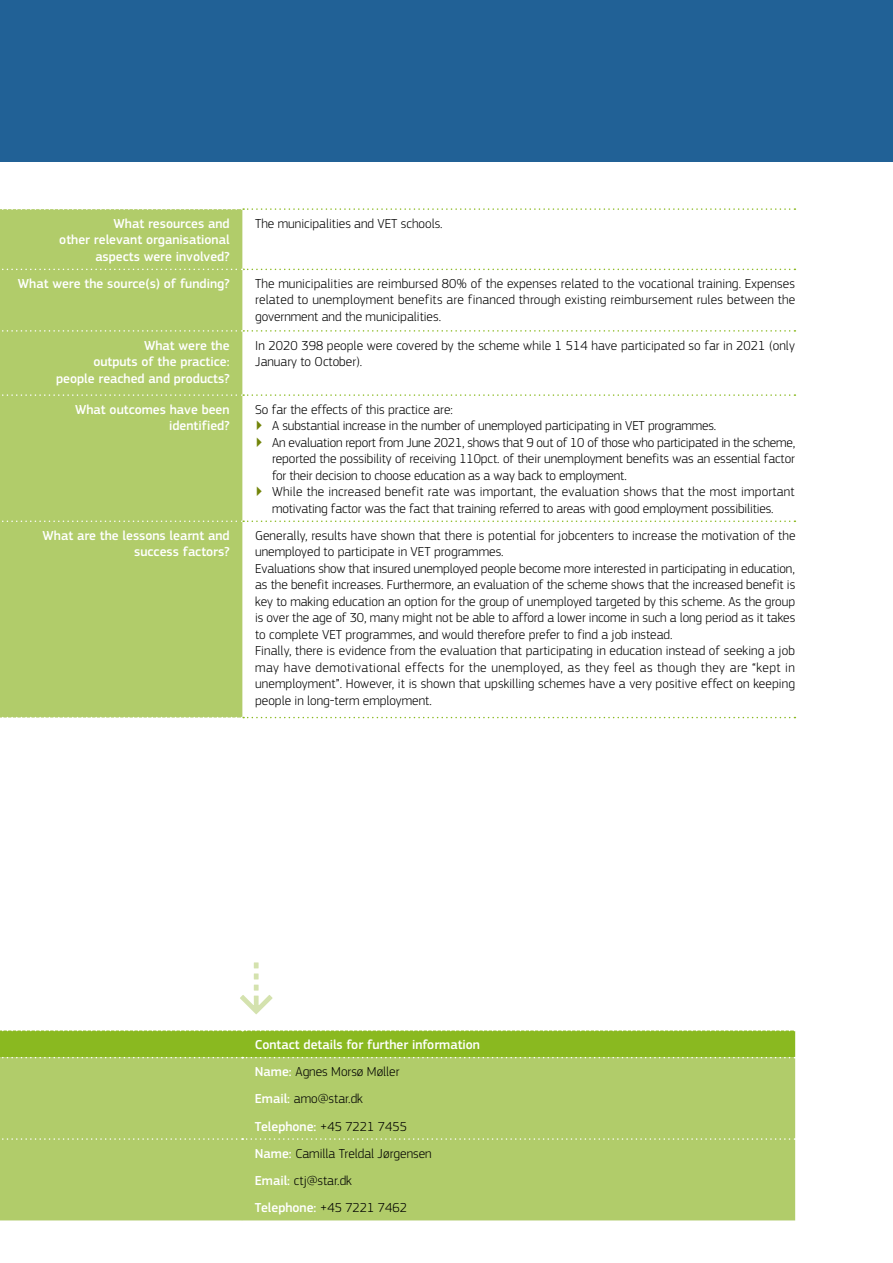
<style>
.page{position:relative;width:893px;height:1263px;background:#fff}
.page>*{position:absolute;margin:0;border:0;box-sizing:border-box;transform-origin:0 0}
.t1{font:74.7px "EC Square Sans Pro";color:#d4e2ae}
.t2{font:300 13.5px/16.5px "EC Square Sans Pro";color:#000}
.t3{font:500 13.5px/16.5px "EC Square Sans Pro";color:#fff;text-align:right}
.s1{color:#728409}
.s2{font-weight:500;color:#fff}
</style>
<div class="page">
<div style="left:0;top:0;width:893px;height:162px;background:#216196"></div>
<div style="left:0;top:210px;width:242px;height:507px;background:#b1cc6a"></div>
<svg style="left:0;top:208px;width:795px;height:2px"></svg>
<svg style="left:0;top:394px;width:795px;height:2px"></svg>
<svg style="left:0;top:520px;width:795px;height:2px"></svg>
<svg style="left:0;top:717px;width:795px;height:1px"></svg>
<svg style="left:0;top:269px;width:795px;height:1px"></svg>
<svg style="left:0;top:330px;width:795px;height:2px"></svg>
<div style="left:0;top:1058px;width:795px;height:162px;background:#b1cc6a"></div>
<svg style="left:0;top:1030px;width:795px;height:28px;background:#8fbb29"></svg>
<svg style="left:0;top:1138px;width:795px;height:2px;background:#bed584"></svg>
<p class="t3" style="left:59px;top:215px;width:172px">What resources and<br>other relevant organisational aspects were involved?</p>
<p class="t2" style="left:255px;top:215px;width:189px">The municipalities and VET schools.</p>
<p class="t3" style="left:18px;top:276px;width:213px">What were the source(s) of funding?</p>
<p class="t2" style="left:255px;top:275px;width:542px;text-align:justify">The municipalities are reimbursed 80% of the expenses related to the vocational training. Expenses related to unemployment benefits are financed through existing reimbursement rules between the government and the municipalities.</p>
<p class="t3" style="left:56px;top:337px;width:175px">What were the<br>outputs of the practice: people reached and products?</p>
<p class="t2" style="left:255px;top:337px;width:541px">In 2020 398 people were covered by the scheme while 1 514 have participated so far in 2021 (only<br>January to October).</p>
<p class="t3" style="left:75px;top:401px;width:156px">What outcomes have been identified?</p>
<p class="t2" style="left:255px;top:401px;width:199px">So far the effects of this practice are:</p>
<p class="t2" style="left:255px;top:417px;width:463px"><span class="s1">▶</span> A substantial increase in the number of unemployed participating in VET programmes.</p>
<p class="t2" style="left:255px;top:434px;width:542px"><span class="s1">▶</span> An evaluation report from June 2021, shows that 9 out of 10 of those who participated in the scheme,</p>
<p class="t2" style="left:272px;top:450px;width:524px">reported the possibility of receiving 110pct. of their unemployment benefits was an essential factor</p>
<p class="t2" style="left:272px;top:467px;width:356px">for their decision to choose education as a way back to employment.</p>
<p class="t2" style="left:255px;top:483px;width:541px"><span class="s1">▶</span> While the increased benefit rate was important, the evaluation shows that the most important</p>
<p class="t2" style="left:272px;top:500px;width:503px">motivating factor was the fact that training referred to areas with good employment possibilities.</p>
<p class="t3" style="left:43px;top:527px;width:189px">What are the lessons learnt and success factors?</p>
<p class="t2" style="left:255px;top:527px;width:542px">Generally, results have shown that there is potential for jobcenters to increase the motivation of the unemployed to participate in VET programmes.<br>Evaluations show that insured unemployed people become more interested in participating in education, as the benefit increases. Furthermore, an evaluation of the scheme shows that the increased benefit is key to making education an option for the group of unemployed targeted by this scheme. As the group is over the age of 30, many might not be able to afford a lower income in such a long period as it takes to complete VET programmes, and would therefore prefer to find a job instead.<br>Finally, there is evidence from the evaluation that participating in education instead of seeking a job may have demotivational effects for the unemployed, as they feel as though they are “kept in unemployment”. However, it is shown that upskilling schemes have a very positive effect on keeping people in long-term employment.</p>
<h1 class="t1" style="left:238px;top:946px;width:38px">⇣</h1>
<p class="t2" style="left:255px;top:1031px;width:227px;line-height:27.2px"><span class="s2">Contact details for further information<br>Name:</span> Agnes Morsø Møller<br><span class="s2">Email:</span> amo@star.dk<br><span class="s2">Telephone:</span> +45 7221 7455<br><span class="s2">Name:</span> Camilla Treldal Jørgensen<br><span class="s2">Email:</span> ctj@star.dk<br><span class="s2">Telephone:</span> +45 7221 7462</p>
</div>
